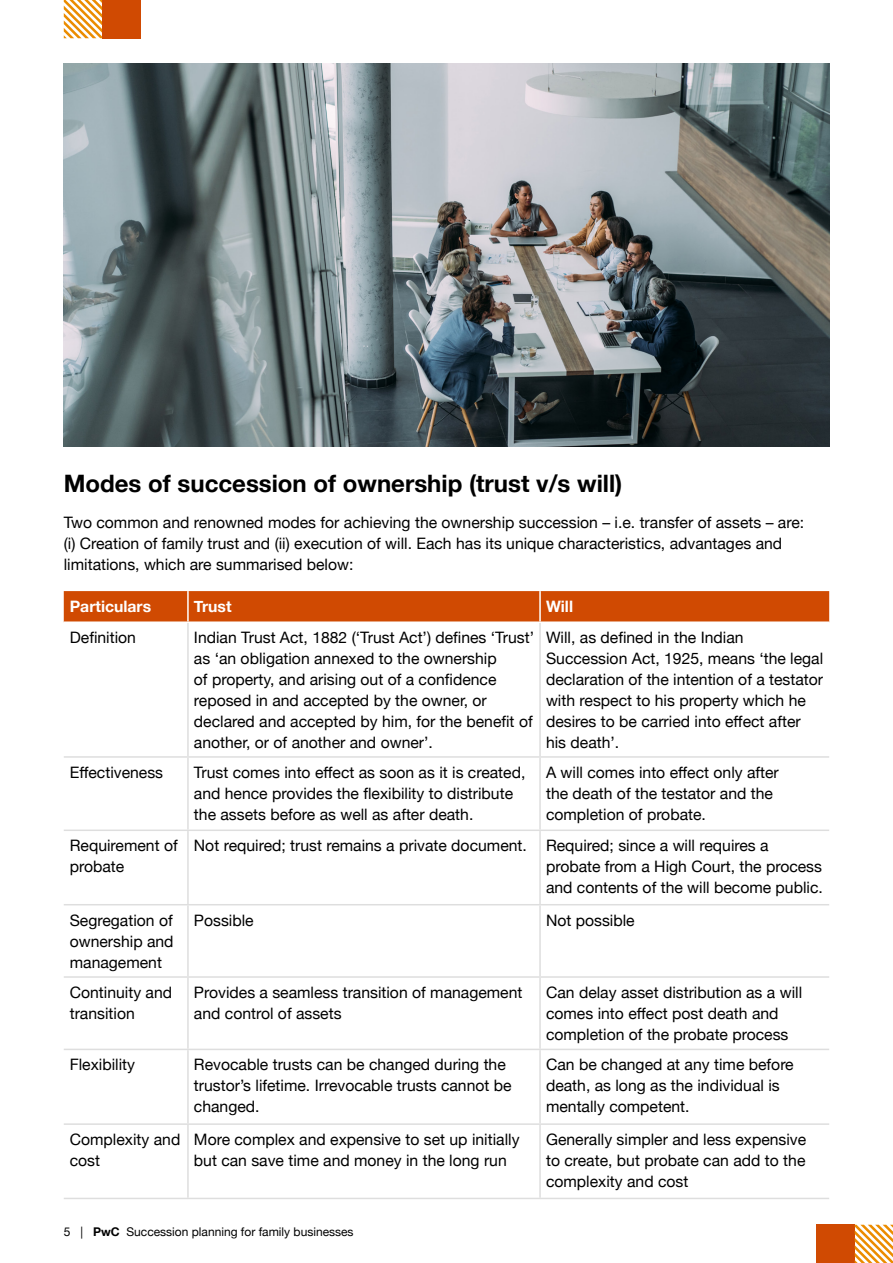
<style>
.page{position:relative;width:893px;height:1263px;background:#fff}
.page>*{position:absolute;margin:0;border:0;box-sizing:border-box;transform-origin:0 0}
.t1{font:700 24px "Helvetica Neue";color:#000}
.t2{font:15.75px/21px "Helvetica Neue";color:#000}
.t3{font:700 15.75px "Helvetica Neue";color:#fff}
.t4{font:12px "Helvetica Neue";color:#000}
.s1{font-weight:700}
</style>
<div class="page">
<div style="left:64px;top:591px;width:765px;height:30px;background:#d04a02"></div>
<hr style="left:187px;top:591px;width:2px;height:30px;background:#fff">
<hr style="left:539px;top:591px;width:2px;height:30px;background:#fff">
<hr style="left:187px;top:623px;width:2px;height:133px;background:#dedede">
<hr style="left:539px;top:623px;width:2px;height:133px;background:#dedede">
<hr style="left:64px;top:756px;width:124px;height:2px;background:#dedede">
<hr style="left:188px;top:756px;width:352px;height:2px;background:#dedede">
<hr style="left:187px;top:758px;width:2px;height:71px;background:#dedede">
<hr style="left:540px;top:756px;width:289px;height:2px;background:#dedede">
<hr style="left:539px;top:758px;width:2px;height:71px;background:#dedede">
<hr style="left:64px;top:829px;width:124px;height:2px;background:#dedede">
<hr style="left:188px;top:829px;width:352px;height:2px;background:#dedede">
<hr style="left:187px;top:831px;width:2px;height:73px;background:#dedede">
<hr style="left:540px;top:829px;width:289px;height:2px;background:#dedede">
<hr style="left:539px;top:831px;width:2px;height:73px;background:#dedede">
<hr style="left:64px;top:904px;width:124px;height:1px;background:#dedede">
<hr style="left:188px;top:904px;width:352px;height:1px;background:#dedede">
<hr style="left:187px;top:905px;width:2px;height:71px;background:#dedede">
<hr style="left:540px;top:904px;width:289px;height:1px;background:#dedede">
<hr style="left:539px;top:905px;width:2px;height:71px;background:#dedede">
<hr style="left:64px;top:976px;width:124px;height:2px;background:#dedede">
<hr style="left:188px;top:976px;width:352px;height:2px;background:#dedede">
<hr style="left:187px;top:978px;width:2px;height:71px;background:#dedede">
<hr style="left:540px;top:976px;width:289px;height:2px;background:#dedede">
<hr style="left:539px;top:978px;width:2px;height:71px;background:#dedede">
<hr style="left:64px;top:1049px;width:124px;height:1px;background:#dedede">
<hr style="left:188px;top:1049px;width:352px;height:1px;background:#dedede">
<hr style="left:187px;top:1050px;width:2px;height:73px;background:#dedede">
<hr style="left:540px;top:1049px;width:289px;height:1px;background:#dedede">
<hr style="left:539px;top:1050px;width:2px;height:73px;background:#dedede">
<hr style="left:64px;top:1123px;width:124px;height:2px;background:#dedede">
<hr style="left:188px;top:1123px;width:352px;height:2px;background:#dedede">
<hr style="left:187px;top:1125px;width:2px;height:73px;background:#dedede">
<hr style="left:540px;top:1123px;width:289px;height:2px;background:#dedede">
<hr style="left:539px;top:1125px;width:2px;height:73px;background:#dedede">
<hr style="left:64px;top:1198px;width:124px;height:1px;background:#dedede">
<hr style="left:188px;top:1198px;width:352px;height:1px;background:#dedede">
<hr style="left:540px;top:1198px;width:289px;height:1px;background:#dedede">
<img style="left:64px;top:64px;width:765px;height:383px">
<div style="left:102px;top:0;width:38px;height:38px;background:#d04a02"></div>
<svg style="left:64px;top:0;width:38px;height:38px"></svg>
<div style="left:816px;top:1225px;width:39px;height:38px;background:#d04a02"></div>
<svg style="left:855px;top:1225px;width:38px;height:38px"></svg>
<p class="t1" style="left:64px;top:464px;width:560px">Modes of succession of ownership (trust v/s will)</p>
<p class="t2" style="left:64px;top:513px;width:742px">Two common and renowned modes for achieving the ownership succession – i.e. transfer of assets – are: (i) Creation of family trust and (ii) execution of will. Each has its unique characteristics, advantages and limitations, which are summarised below:</p>
<p class="t3" style="left:70px;top:594px;width:83px">Particulars</p>
<p class="t3" style="left:194px;top:594px;width:39px">Trust</p>
<p class="t3" style="left:546px;top:594px;width:29px">Will</p>
<p class="t2" style="left:70px;top:628px;width:68px">Definition</p>
<p class="t2" style="left:194px;top:628px;width:342px">Indian Trust Act, 1882 (‘Trust Act’) defines ‘Trust’ as ‘an obligation annexed to the ownership<br>of property, and arising out of a confidence reposed in and accepted by the owner, or declared and accepted by him, for the benefit of another, or of another and owner’.</p>
<p class="t2" style="left:546px;top:628px;width:279px">Will, as defined in the Indian Succession Act, 1925, means ‘the legal declaration of the intention of a testator with respect to his property which he desires to be carried into effect after his death’.</p>
<p class="t2" style="left:70px;top:763px;width:95px">Effectiveness</p>
<p class="t2" style="left:194px;top:763px;width:333px">Trust comes into effect as soon as it is created, and hence provides the flexibility to distribute the assets before as well as after death.</p>
<p class="t2" style="left:546px;top:763px;width:234px">A will comes into effect only after the death of the testator and the completion of probate.</p>
<p class="t2" style="left:70px;top:836px;width:109px">Requirement of probate</p>
<p class="t2" style="left:546px;top:836px;width:278px;text-indent:-352px">Not required; trust remains a private document. Required; since a will requires a probate from a High Court, the process and contents of the will become public.</p>
<p class="t2" style="left:70px;top:910px;width:105px;text-align:justify">Segregation of ownership and management</p>
<p class="t2" style="left:194px;top:910px;width:61px">Possible</p>
<p class="t2" style="left:546px;top:910px;width:90px">Not possible</p>
<p class="t2" style="left:70px;top:983px;width:104px">Continuity and transition</p>
<p class="t2" style="left:194px;top:983px;width:330px">Provides a seamless transition of management and control of assets</p>
<p class="t2" style="left:546px;top:983px;width:258px">Can delay asset distribution as a will comes into effect post death and completion of the probate process</p>
<p class="t2" style="left:70px;top:1055px;width:67px">Flexibility</p>
<p class="t2" style="left:194px;top:1055px;width:319px">Revocable trusts can be changed during the trustor’s lifetime. Irrevocable trusts cannot be changed.</p>
<p class="t2" style="left:546px;top:1055px;width:249px">Can be changed at any time before death, as long as the individual is mentally competent.</p>
<p class="t2" style="left:70px;top:1130px;width:112px">Complexity and cost</p>
<p class="t2" style="left:194px;top:1130px;width:327px">More complex and expensive to set up initially but can save time and money in the long run</p>
<p class="t2" style="left:546px;top:1130px;width:262px;text-align:justify">Generally simpler and less expensive to create, but probate can add to the complexity and cost</p>
<p class="t4" style="left:64px;top:1223px;width:291px">5 | <span class="s1">PwC</span> Succession planning for family businesses</p>
</div>
